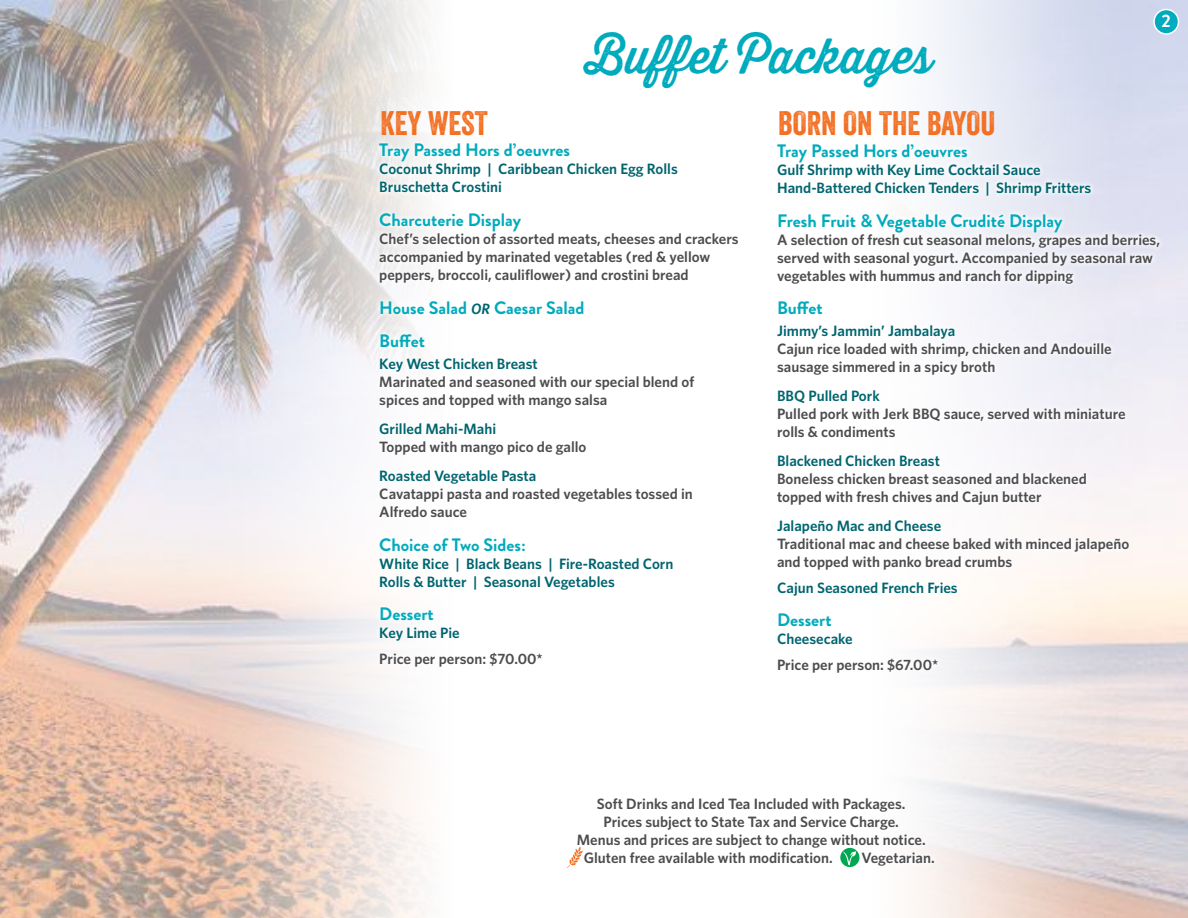
<style>
.page{position:relative;width:1188px;height:918px;background:#fff}
.page>*{position:absolute;margin:0;border:0;box-sizing:border-box;transform-origin:0 0}
.t1{font:48px "Thirsty Rough Reg";color:#00abbd}
.t2{font:33px "Veneer";color:#f36f21}
.t3{font:700 18px/33.6px "Brandon Grotesque";color:#00abbd}
.t4{font:700 18px "Brandon Grotesque";color:#fff}
.t5{font:600 15px/18px "Whitney";color:#4d4d4f}
.t6{font:600 15px/18px "Whitney";color:#00656f}
.s1{font-family:"Whitney";font-weight:600;font-style:italic;font-size:15px;color:#00656f}
</style>
<div class="page">
<img style="left:0;top:0;width:424px;height:918px">
<img style="left:208px;top:1px;width:359px;height:917px">
<div style="left:373px;top:138px;width:371px;height:535px;background:#fff"></div>
<svg style="left:883px;top:138px;width:282px;height:540px;fill:#f8f5f8"></svg>
<div style="left:572px;top:792px;width:368px;height:80px;background:#fff"></div>
<svg style="left:567px;top:846px;width:17px;height:22px"></svg>
<svg style="left:840px;top:848px;width:19px;height:19px"></svg>
<div style="left:1154px;top:10px;width:24px;height:24px;background:#00abbd;border-radius:50%"></div>
<div style="left:1153px;top:9px;width:26px;height:26px;border:2px solid #fff;border-radius:50%"></div>
<h1 class="t1" style="left:585px;top:21px;width:349px">Buffet Packages</h1>
<p class="t4" style="left:1162px;top:9px;width:11px">2</p>
<h2 class="t2" style="left:380px;top:103px;width:109px">KEY WEST</h2>
<h2 class="t2" style="left:778px;top:103px;width:219px">BORN ON THE BAYOU</h2>
<p class="t3" style="left:379px;top:134px;width:192px">Tray Passed Hors d’oeuvres</p>
<p class="t6" style="left:379px;top:160px;width:300px">Coconut Shrimp | Caribbean Chicken Egg Rolls<br>Bruschetta Crostini</p>
<p class="t3" style="left:379px;top:203px;width:143px">Charcuterie Display</p>
<p class="t5" style="left:379px;top:230px;width:361px">Chef’s selection of assorted meats, cheeses and crackers accompanied by marinated vegetables (red &amp; yellow peppers, broccoli, cauliflower) and crostini bread</p>
<p class="t3" style="left:379px;top:291px;width:207px">House Salad <span class="s1">OR</span> Caesar Salad<br>Buffet</p>
<p class="t6" style="left:379px;top:354px;width:160px">Key West Chicken Breast</p>
<p class="t5" style="left:379px;top:372px;width:316px">Marinated and seasoned with our special blend of spices and topped with mango salsa</p>
<p class="t6" style="left:379px;top:419px;width:118px">Grilled Mahi-Mahi</p>
<p class="t5" style="left:379px;top:437px;width:209px">Topped with mango pico de gallo</p>
<p class="t6" style="left:379px;top:467px;width:159px">Roasted Vegetable Pasta</p>
<p class="t5" style="left:379px;top:485px;width:315px">Cavatappi pasta and roasted vegetables tossed in<br>Alfredo sauce</p>
<p class="t3" style="left:379px;top:528px;width:148px">Choice of Two Sides:</p>
<p class="t6" style="left:379px;top:554px;width:296px">White Rice | Black Beans | Fire-Roasted Corn<br>Rolls &amp; Butter | Seasonal Vegetables</p>
<p class="t3" style="left:379px;top:598px;width:56px">Dessert</p>
<p class="t6" style="left:379px;top:624px;width:82px">Key Lime Pie</p>
<p class="t5" style="left:379px;top:649px;width:165px">Price per person: $70.00*</p>
<p class="t3" style="left:777px;top:134px;width:192px">Tray Passed Hors d’oeuvres</p>
<p class="t6" style="left:777px;top:160px;width:316px">Gulf Shrimp with Key Lime Cocktail Sauce<br>Hand-Battered Chicken Tenders | Shrimp Fritters</p>
<p class="t3" style="left:777px;top:204px;width:287px">Fresh Fruit &amp; Vegetable Crudité Display</p>
<p class="t5" style="left:777px;top:230px;width:384px">A selection of fresh cut seasonal melons, grapes and berries, served with seasonal yogurt. Accompanied by seasonal raw vegetables with hummus and ranch for dipping</p>
<p class="t3" style="left:777px;top:291px;width:47px">Buffet</p>
<p class="t6" style="left:777px;top:321px;width:180px">Jimmy’s Jammin’ Jambalaya</p>
<p class="t5" style="left:777px;top:339px;width:336px">Cajun rice loaded with shrimp, chicken and Andouille sausage simmered in a spicy broth</p>
<p class="t6" style="left:777px;top:386px;width:104px">BBQ Pulled Pork</p>
<p class="t5" style="left:777px;top:404px;width:350px">Pulled pork with Jerk BBQ sauce, served with miniature rolls &amp; condiments</p>
<p class="t6" style="left:777px;top:451px;width:164px">Blackened Chicken Breast</p>
<p class="t5" style="left:777px;top:469px;width:311px">Boneless chicken breast seasoned and blackened topped with fresh chives and Cajun butter</p>
<p class="t6" style="left:777px;top:516px;width:166px">Jalapeño Mac and Cheese</p>
<p class="t5" style="left:777px;top:534px;width:354px">Traditional mac and cheese baked with minced jalapeño and topped with panko bread crumbs</p>
<p class="t6" style="left:777px;top:578px;width:182px">Cajun Seasoned French Fries</p>
<p class="t3" style="left:777px;top:603px;width:56px">Dessert</p>
<p class="t6" style="left:777px;top:630px;width:77px">Cheesecake</p>
<p class="t5" style="left:777px;top:655px;width:163px">Price per person: $67.00*</p>
<p class="t5" style="left:597px;top:795px;width:310px">Soft Drinks and Iced Tea Included with Packages.</p>
<p class="t5" style="left:604px;top:813px;width:297px">Prices subject to State Tax and Service Charge.</p>
<p class="t5" style="left:577px;top:831px;width:350px">Menus and prices are subject to change without notice.</p>
<p class="t5" style="left:584px;top:849px;width:250px">Gluten free available with modification.</p>
<p class="t5" style="left:862px;top:849px;width:75px">Vegetarian.</p>
</div>
